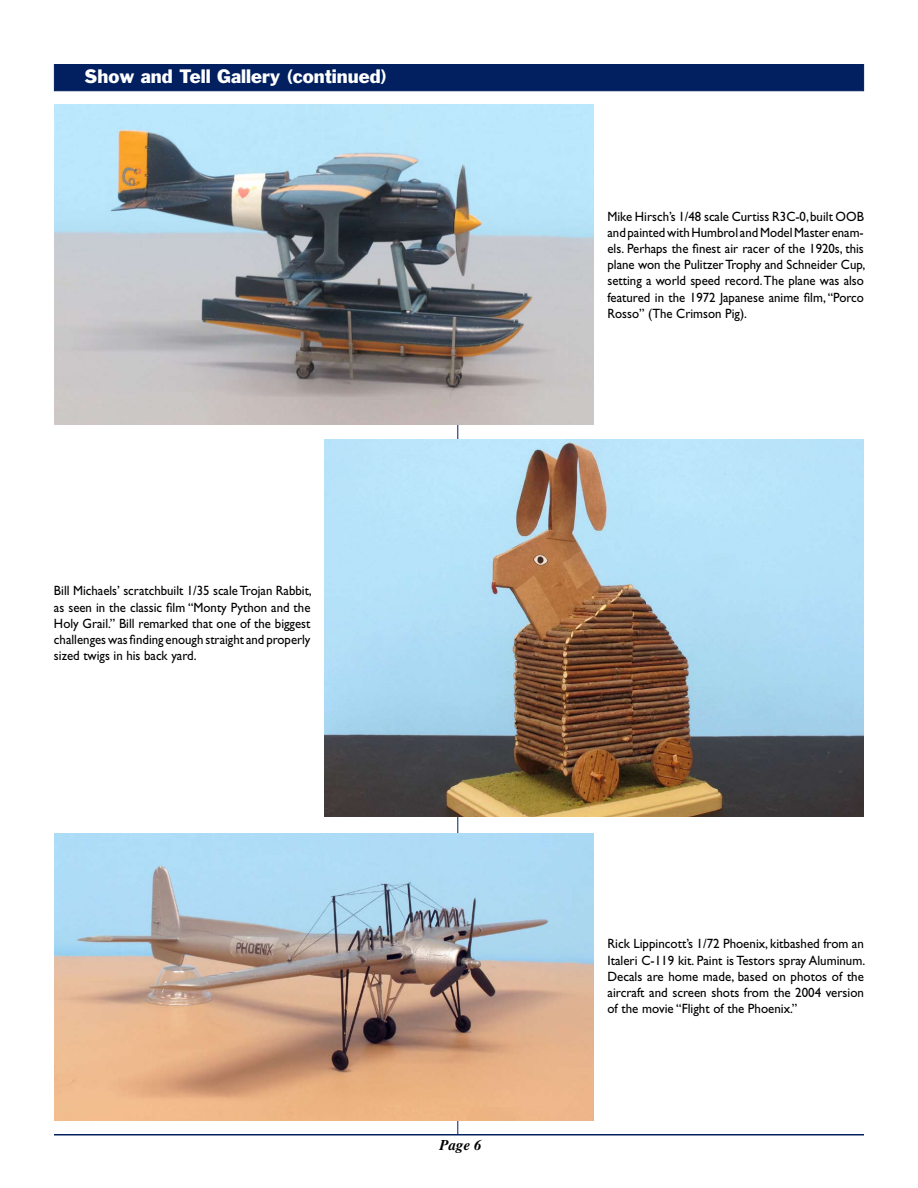
<style>
.page{position:relative;width:918px;height:1188px;background:#fff}
.page>*{position:absolute;margin:0;border:0;box-sizing:border-box;transform-origin:0 0}
.t1{font:18px "Franklin Gothic";color:#fff}
.t2{font:italic 700 15px "Times";color:#000}
.t3{font:13.5px/16.2px "Gill Sans";color:#000;text-align:justify;scale:.95 1}
.t4{font:13.5px/16.2px "Gill Sans";color:#000;text-align:justify;scale:.96 1}
</style>
<div class="page">
<hr style="left:54px;top:1134px;width:810px;height:2px;background:#02205f">
<hr style="left:458px;top:135px;width:1px;height:999px;background:#02205f">
<div style="left:54px;top:64px;width:810px;height:27px;background:#02205f;border:1px solid #02205f"></div>
<img style="left:324px;top:440px;width:540px;height:377px">
<img style="left:54px;top:105px;width:540px;height:319px">
<img style="left:54px;top:833px;width:540px;height:287px">
<h1 class="t1" style="left:85px;top:65px;width:304px">Show and Tell Gallery (continued)</h1>
<p class="t3" style="left:54px;top:583px;width:273px">Bill Michaels’ scratchbuilt 1/35 scale Trojan Rabbit, as seen in the classic film “Monty Python and the Holy Grail.” Bill remarked that one of the biggest challenges was finding enough straight and properly sized twigs in his back yard.</p>
<p class="t2" style="left:440px;top:1136px;width:44px">Page 6</p>
<p class="t3" style="left:608px;top:208px;width:273px">Mike Hirsch’s 1/48 scale Curtiss R3C-0, built OOB and painted with Humbrol and Model Master enam&shy;els. Perhaps the finest air racer of the 1920s, this plane won the Pulitzer Trophy and Schneider Cup, setting a world speed record. The plane was also featured in the 1972 Japanese anime film, “Porco Rosso” (The Crimson Pig).</p>
<p class="t4" style="left:608px;top:936px;width:270px">Rick Lippincott’s 1/72 Phoenix, kitbashed from an Italeri C-119 kit. Paint is Testors spray Aluminum.<br>Decals are home made, based on photos of the aircraft and screen shots from the 2004 version of the movie “Flight of the Phoenix.”</p>
</div>
